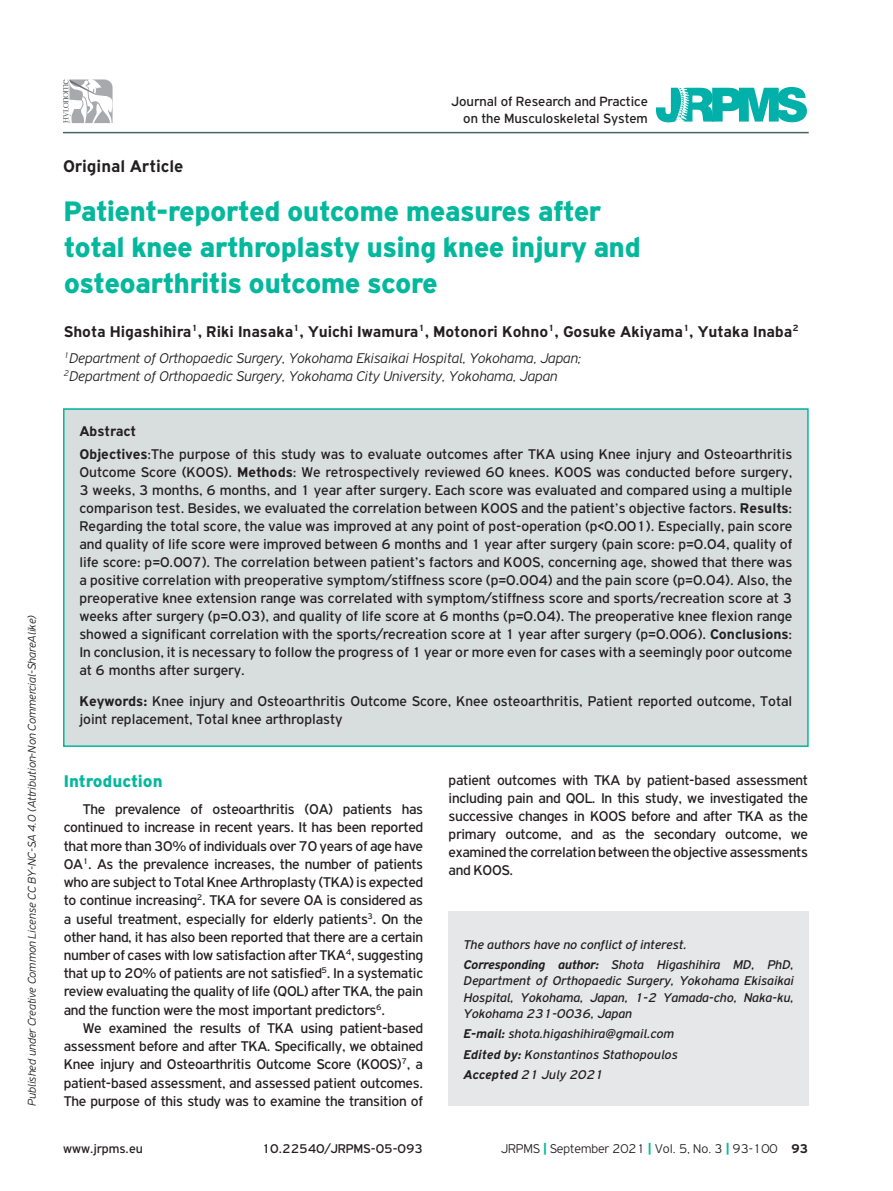
<style>
.page{position:relative;width:893px;height:1191px;background:#fff}
.page>*{position:absolute;margin:0;border:0;box-sizing:border-box;transform-origin:0 0}
.BASIC_TITLE{font:900 30px/36px "PF Highway Gothic";letter-spacing:-.02em;color:#03b89d}
.TYPE_OF_ARTICLE{font:700 18px "PF Highway Gothic";color:#231f20}
.TITLE_BOLD{font:900 18px "PF Highway Gothic";color:#03b89d}
.AUTHORS{font:700 16.5px "PF Highway Gothic";color:#231f20}
.ABSTRACT_TEXT{font:15px/18px "PF Highway Gothic";letter-spacing:-.02em;color:#231f20;text-align:justify}
.TITLE_ADDRESS{font:italic 300 15px "PF Highway Gothic";color:#231f20}
.KEYWORDS{font:15px/18px "PF Highway Gothic";color:#231f20}
.ABSTRACT_TITLE{font:700 15px "PF Highway Gothic";color:#231f20}
.t1{font:14.25px/17.1px "PF Highway Gothic";color:#231f20;text-align:right}
.CORRESPONDING_AUTHOR{font:italic 13.5px/16.2px "PF Highway Gothic";color:#231f20;text-align:justify}
.t2{font:300 13.5px "PF Highway Gothic";color:#231f20}
.CONFLICT_OF_INTEREST{font:italic 13.5px "PF Highway Gothic";color:#231f20}
.t3{font:13.5px "PF Highway Gothic";color:#231f20}
.t4{font:700 13.5px "PF Highway Gothic";color:#231f20}
.t5{font:italic 300 12px "PF Highway Gothic";color:#231f20}
.s1{font-weight:700}
.s2{font-weight:900;color:#03b89d}
</style>
<div class="page">
<div style="left:63px;top:408px;width:745px;height:339px;background:#d8dddd"></div>
<svg style="left:656px;top:87px;width:151px;height:35px"></svg>
<svg style="left:63px;top:79px;width:50px;height:44px"></svg>
<div style="left:63px;top:408px;width:746px;height:339px;border:2px solid #03b89d"></div>
<div style="left:449px;top:911px;width:360px;height:195px;background:#e6e7e9"></div>
<hr style="left:63px;top:132px;width:746px;height:1px;background:#446562">
<p class="t5" style="left:25px;top:1106px;width:492px;rotate:-90deg">Published under Creative Common License CC BY-NC-SA 4.0 (Attribution-Non Commercial-ShareAlike)</p>
<p class="t1" style="left:451px;top:92px;width:198px">Journal of Research and Practice on the Musculoskeletal System</p>
<p class="TYPE_OF_ARTICLE" style="left:63px;top:156px;width:122px">Οriginal Article</p>
<p class="BASIC_TITLE" style="left:64px;top:193px;width:578px">Patient-reported outcome measures after total knee arthroplasty using knee injury and osteoarthritis outcome score</p>
<p class="AUTHORS" style="left:64px;top:322px;width:736px">Shota Higashihira<sup>1</sup>, Riki Inasaka<sup>1</sup>, Yuichi Iwamura<sup>1</sup>, Motonori Kohno<sup>1</sup>, Gosuke Akiyama<sup>1</sup>, Yutaka Inaba<sup>2</sup></p>
<p class="TITLE_ADDRESS" style="left:64px;top:350px;width:519px"><sup>1</sup>Department of Orthopaedic Surgery, Yokohama Ekisaikai Hospital, Yokohama, Japan;</p>
<p class="TITLE_ADDRESS" style="left:64px;top:368px;width:495px"><sup>2</sup>Department of Orthopaedic Surgery, Yokohama City University, Yokohama, Japan</p>
<p class="ABSTRACT_TITLE" style="left:79px;top:423px;width:58px">Abstract</p>
<p class="ABSTRACT_TEXT" style="left:79px;top:445px;width:714px"><span class="s1">Objectives</span>:The purpose of this study was to evaluate outcomes after TKA using Knee injury and Osteoarthritis Outcome Score (KOOS). <span class="s1">Methods</span>: We retrospectively reviewed 60 knees. KOOS was conducted before surgery, 3 weeks, 3 months, 6 months, and 1 year after surgery. Each score was evaluated and compared using a multiple comparison test. Besides, we evaluated the correlation between KOOS and the patient’s objective factors. <span class="s1">Results</span>:<br>Regarding the total score, the value was improved at any point of post-operation (p&lt;0.001). Especially, pain score and quality of life score were improved between 6 months and 1 year after surgery (pain score: p=0.04, quality of life score: p=0.007). The correlation between patient’s factors and KOOS, concerning age, showed that there was a positive correlation with preoperative symptom/stiffness score (p=0.004) and the pain score (p=0.04). Also, the preoperative knee extension range was correlated with symptom/stiffness score and sports/recreation score at 3 weeks after surgery (p=0.03), and quality of life score at 6 months (p=0.04). The preoperative knee flexion range showed a significant correlation with the sports/recreation score at 1 year after surgery (p=0.006). <span class="s1">Conclusions</span>:<br>In conclusion, it is necessary to follow the progress of 1 year or more even for cases with a seemingly poor outcome at 6 months after surgery.</p>
<p class="KEYWORDS" style="left:79px;top:691px;width:714px"><span class="s1">Keywords:</span> Knee injury and Osteoarthritis Outcome Score, Knee osteoarthritis, Patient reported outcome, Total joint replacement, Total knee arthroplasty</p>
<p class="TITLE_BOLD" style="left:64px;top:771px;width:100px">Introduction</p>
<p class="ABSTRACT_TEXT" style="left:64px;top:800px;width:361px;text-indent:19px">The prevalence of osteoarthritis (OA) patients has continued to increase in recent years. It has been reported that more than 30% of individuals over 70 years of age have OA<sup>1</sup>. As the prevalence increases, the number of patients who are subject to Total Knee Arthroplasty (TKA) is expected to continue increasing<sup>2</sup>. TKA for severe OA is considered as a useful treatment, especially for elderly patients<sup>3</sup>. On the other hand, it has also been reported that there are a certain number of cases with low satisfaction after TKA<sup>4</sup>, suggesting that up to 20% of patients are not satisfied<sup>5</sup>. In a systematic review evaluating the quality of life (QOL) after TKA, the pain and the function were the most important predictors<sup>6</sup>.</p>
<p class="ABSTRACT_TEXT" style="left:64px;top:1018px;width:361px;text-indent:19px">We examined the results of TKA using patient-based assessment before and after TKA. Specifically, we obtained Knee injury and Osteoarthritis Outcome Score (KOOS)<sup>7</sup>, a patient-based assessment, and assessed patient outcomes.<br>The purpose of this study was to examine the transition of</p>
<p class="ABSTRACT_TEXT" style="left:449px;top:771px;width:361px">patient outcomes with TKA by patient-based assessment including pain and QOL. In this study, we investigated the successive changes in KOOS before and after TKA as the primary outcome, and as the secondary outcome, we examined the correlation between the objective assessments and KOOS.</p>
<p class="CONFLICT_OF_INTEREST" style="left:463px;top:937px;width:225px">The authors have no conflict of interest.</p>
<p class="CORRESPONDING_AUTHOR" style="left:463px;top:956px;width:332px"><span class="s1">Corresponding author:</span> Shota Higashihira MD, PhD, Department of Orthopaedic Surgery, Yokohama Ekisaikai Hospital, Yokohama, Japan, 1-2 Yamada-cho, Naka-ku, Yokohama 231-0036, Japan</p>
<p class="CORRESPONDING_AUTHOR" style="left:463px;top:1025px;width:212px"><span class="s1">E-mail:</span> shota.higashihira@gmail.com</p>
<p class="CORRESPONDING_AUTHOR" style="left:463px;top:1046px;width:216px"><span class="s1">Edited by:</span> Konstantinos Stathopoulos</p>
<p class="CORRESPONDING_AUTHOR" style="left:463px;top:1066px;width:141px"><span class="s1">Accepted</span> 21 July 2021</p>
<p class="t3" style="left:63px;top:1141px;width:81px">www.jrpms.eu</p>
<p class="t3" style="left:262px;top:1141px;width:163px">10.22540/JRPMS-05-093</p>
<p class="t2" style="left:501px;top:1141px;width:278px">JRPMS <span class="s2">|</span> September 2021 <span class="s2">|</span> Vol. 5, No. 3 <span class="s2">|</span> 93-100</p>
<p class="t4" style="left:791px;top:1140px;width:19px">93</p>
</div>
